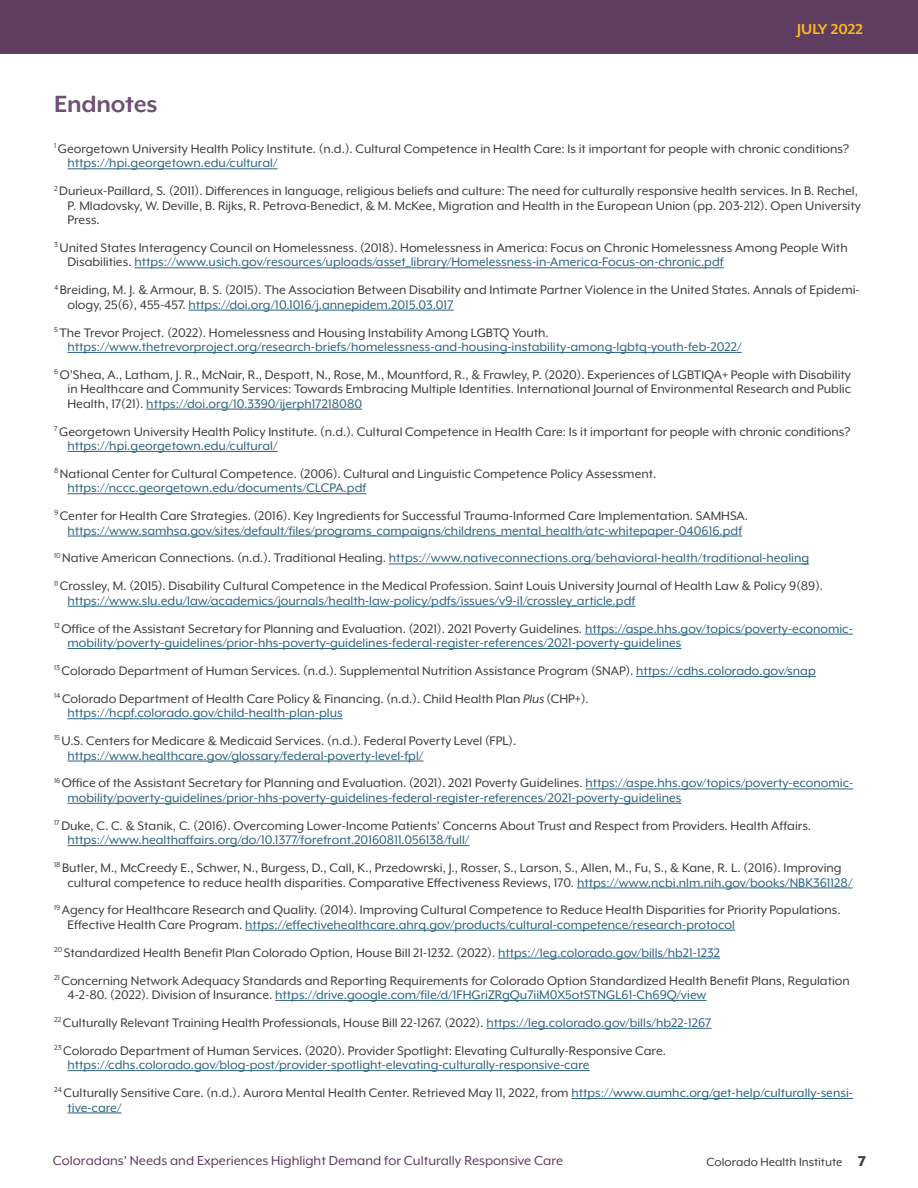
<style>
.page{position:relative;width:918px;height:1188px;background:#fff}
.page>*{position:absolute;margin:0;border:0;box-sizing:border-box;transform-origin:0 0}
.t1{font:700 27px "Mr Eaves XL Mod OT";letter-spacing:-.01em;color:#6f5071}
.t2{font:700 16.5px "Mr Eaves XL Mod OT";color:#fdb91b}
.t3{font:15px "Mr Eaves XL Mod OT";color:#5f3d61}
.t4{font:14.25px/27.9px "Mr Eaves XL Mod OT";color:#3e3e3f}
.t5{font:14.25px/27.9px "Mr Eaves XL Mod OT";color:#2e6380}
.t6{font:13.5px "Mr Eaves XL Mod OT";color:#3e3e3f}
.s1{color:#2e6380}
.s2{color:#3e3e3f}
.s3{font-style:italic}
.s4{font-weight:800;font-size:16.5px}
</style>
<div class="page">
<div style="left:0;top:0;width:918px;height:54px;background:#5f3d61"></div>
<hr style="left:68px;top:169px;width:210px;height:1px;background:#2e6380">
<hr style="left:134px;top:268px;width:590px;height:1px;background:#2e6380">
<hr style="left:189px;top:310px;width:265px;height:1px;background:#2e6380">
<hr style="left:68px;top:352px;width:674px;height:1px;background:#2e6380">
<hr style="left:146px;top:409px;width:216px;height:1px;background:#2e6380">
<hr style="left:68px;top:451px;width:210px;height:1px;background:#2e6380">
<hr style="left:68px;top:493px;width:298px;height:1px;background:#2e6380">
<hr style="left:68px;top:536px;width:674px;height:1px;background:#2e6380">
<hr style="left:389px;top:564px;width:420px;height:1px;background:#2e6380">
<hr style="left:68px;top:606px;width:567px;height:1px;background:#2e6380">
<hr style="left:585px;top:634px;width:268px;height:1px;background:#2e6380">
<hr style="left:68px;top:648px;width:613px;height:1px;background:#2e6380">
<hr style="left:636px;top:676px;width:180px;height:1px;background:#2e6380">
<hr style="left:68px;top:718px;width:275px;height:1px;background:#2e6380">
<hr style="left:68px;top:761px;width:355px;height:1px;background:#2e6380">
<hr style="left:585px;top:789px;width:268px;height:1px;background:#2e6380">
<hr style="left:68px;top:803px;width:613px;height:1px;background:#2e6380">
<hr style="left:68px;top:845px;width:402px;height:1px;background:#2e6380">
<hr style="left:577px;top:888px;width:276px;height:1px;background:#2e6380">
<hr style="left:245px;top:930px;width:490px;height:1px;background:#2e6380">
<hr style="left:498px;top:958px;width:222px;height:1px;background:#2e6380">
<hr style="left:275px;top:1000px;width:432px;height:1px;background:#2e6380">
<hr style="left:486px;top:1028px;width:225px;height:1px;background:#2e6380">
<hr style="left:68px;top:1070px;width:522px;height:1px;background:#2e6380">
<hr style="left:571px;top:1098px;width:282px;height:1px;background:#2e6380">
<hr style="left:68px;top:1113px;width:54px;height:1px;background:#2e6380">
<h1 class="t1" style="left:54px;top:90px;width:105px">Endnotes</h1>
<p class="t2" style="left:797px;top:21px;width:67px">JULY 2022</p>
<p class="t4" style="left:67px;top:142px;width:783px;line-height:14.4px;text-indent:-13px"><sup>1</sup> Georgetown University Health Policy Institute. (n.d.). Cultural Competence in Health Care: Is it important for people with chronic conditions? <span class="s1">https://hpi.georgetown.edu/cultural/</span></p>
<p class="t4" style="left:68px;top:184px;width:795px;line-height:14.4px;text-indent:-14px"><sup>2</sup> Durieux-Paillard, S. (2011). Differences in language, religious beliefs and culture: The need for culturally responsive health services. In B. Rechel,<br>P. Mladovsky, W. Deville, B. Rijks, R. Petrova-Benedict, &amp; M. McKee, Migration and Health in the European Union (pp. 203-212). Open University<br>Press.</p>
<p class="t4" style="left:68px;top:241px;width:782px;line-height:14.4px;text-indent:-14px"><sup>3</sup> United States Interagency Council on Homelessness. (2018). Homelessness in America: Focus on Chronic Homelessness Among People With<br>Disabilities. <span class="s1">https://www.usich.gov/resources/uploads/asset_library/Homelessness-in-America-Focus-on-chronic.pdf</span></p>
<p class="t4" style="left:67px;top:283px;width:794px;line-height:14.4px;text-indent:-13px"><sup>4</sup> Breiding, M. J. &amp; Armour, B. S. (2015). The Association Between Disability and Intimate Partner Violence in the United States. Annals of Epidemi&shy;ology, 25(6), 455-457. <span class="s1">https://doi.org/10.1016/j.annepidem.2015.03.017</span></p>
<p class="t5" style="left:67px;top:325px;width:676px;line-height:14.4px;text-indent:-13px"><sup>5</sup> <span class="s2">The Trevor Project. (2022). Homelessness and Housing Instability Among LGBTQ Youth. </span>https://www.thetrevorproject.org/research-briefs/homelessness-and-housing-instability-among-lgbtq-youth-feb-2022/</p>
<p class="t4" style="left:68px;top:367px;width:785px;line-height:14.4px;text-align:justify;text-indent:-14px"><sup>6</sup> O’Shea, A., Latham, J. R., McNair, R., Despott, N., Rose, M., Mountford, R., &amp; Frawley, P. (2020). Experiences of LGBTIQA+ People with Disability in Healthcare and Community Services: Towards Embracing Multiple Identities. International Journal of Environmental Research and Public Health, 17(21). <span class="s1">https://doi.org/10.3390/ijerph17218080</span></p>
<p class="t4" style="left:68px;top:424px;width:785px;line-height:14.4px;text-indent:-14px"><sup>7</sup> Georgetown University Health Policy Institute. (n.d.). Cultural Competence in Health Care: Is it important for people with chronic conditions? <span class="s1">https://hpi.georgetown.edu/cultural/</span></p>
<p class="t4" style="left:68px;top:466px;width:590px;line-height:14.4px;text-indent:-14px"><sup>8</sup> National Center for Cultural Competence. (2006). Cultural and Linguistic Competence Policy Assessment. <span class="s1">https://nccc.georgetown.edu/documents/CLCPA.pdf</span></p>
<p class="t5" style="left:54px;top:509px;width:696px;line-height:14.4px;text-align:center"><sup>9</sup> <span class="s2">Center for Health Care Strategies. (2016). Key Ingredients for Successful Trauma-Informed Care Implementation. SAMHSA. </span>https://www.samhsa.gov/sites/default/files/programs_campaigns/childrens_mental_health/atc-whitepaper-040616.pdf</p>
<p class="t4" style="left:54px;top:544px;width:771px"><sup>10</sup> Native American Connections. (n.d.). Traditional Healing. <span class="s1">https://www.nativeconnections.org/behavioral-health/traditional-healing<br></span><sup>11</sup> Crossley, M. (2015). Disability Cultural Competence in the Medical Profession. Saint Louis University Journal of Health Law &amp; Policy 9(89).</p>
<p class="t5" style="left:54px;top:587px;width:800px;text-indent:13px">https://www.slu.edu/law/academics/journals/health-law-policy/pdfs/issues/v9-i1/crossley_article.pdf<br><sup>12</sup> <span class="s2">Office of the Assistant Secretary for Planning and Evaluation. (2021). 2021 Poverty Guidelines.</span> https://aspe.hhs.gov/topics/poverty-economic-</p>
<p class="t4" style="left:54px;top:629px;width:763px;text-indent:14px"><span class="s1">mobility/poverty-guidelines/prior-hhs-poverty-guidelines-federal-register-references/2021-poverty-guidelines<br></span><sup>13</sup> Colorado Department of Human Services. (n.d.). Supplemental Nutrition Assistance Program (SNAP). <span class="s1">https://cdhs.colorado.gov/snap<br></span><sup>14</sup> Colorado Department of Health Care Policy &amp; Financing. (n.d.). Child Health Plan <span class="s3">Plus</span> (CHP+).</p>
<p class="t4" style="left:54px;top:699px;width:464px;text-indent:13px"><span class="s1">https://hcpf.colorado.gov/child-health-plan-plus<br></span><sup>15</sup> U.S. Centers for Medicare &amp; Medicaid Services. (n.d.). Federal Poverty Level (FPL).</p>
<p class="t5" style="left:54px;top:741px;width:801px;text-indent:14px">https://www.healthcare.gov/glossary/federal-poverty-level-fpl/<br><sup>16</sup> <span class="s2">Office of the Assistant Secretary for Planning and Evaluation. (2021). 2021 Poverty Guidelines.</span> https://aspe.hhs.gov/topics/poverty-economic-</p>
<p class="t4" style="left:54px;top:784px;width:759px;text-indent:13px"><span class="s1">mobility/poverty-guidelines/prior-hhs-poverty-guidelines-federal-register-references/2021-poverty-guidelines<br></span><sup>17</sup> Duke, C. C. &amp; Stanik, C. (2016). Overcoming Lower-Income Patients’ Concerns About Trust and Respect from Providers. Health Affairs.</p>
<p class="t4" style="left:54px;top:826px;width:789px;text-indent:13px"><span class="s1">https://www.healthaffairs.org/do/10.1377/forefront.20160811.056138/full/<br></span><sup>18</sup> Butler, M., McCreedy E., Schwer, N., Burgess, D., Call, K., Przedowrski, J., Rosser, S., Larson, S., Allen, M., Fu, S., &amp; Kane, R. L. (2016). Improving</p>
<p class="t4" style="left:54px;top:868px;width:800px;text-indent:13px">cultural competence to reduce health disparities. Comparative Effectiveness Reviews, 170. <span class="s1">https://www.ncbi.nlm.nih.gov/books/NBK361128/<br></span><sup>19</sup> Agency for Healthcare Research and Quality. (2014). Improving Cultural Competence to Reduce Health Disparities for Priority Populations.</p>
<p class="t4" style="left:54px;top:911px;width:797px;text-indent:13px">Effective Health Care Program. <span class="s1">https://effectivehealthcare.ahrq.gov/products/cultural-competence/research-protocol<br></span><sup>20</sup> Standardized Health Benefit Plan Colorado Option, House Bill 21-1232. (2022). <span class="s1">https://leg.colorado.gov/bills/hb21-1232<br></span><sup>21</sup> Concerning Network Adequacy Standards and Reporting Requirements for Colorado Option Standardized Health Benefit Plans, Regulation</p>
<p class="t4" style="left:54px;top:981px;width:659px;text-indent:14px">4-2-80. (2022). Division of Insurance. <span class="s1">https://drive.google.com/file/d/1FHGriZRgQu7iiM0X5otSTNGL61-Ch69Q/view<br></span><sup>22</sup> Culturally Relevant Training Health Professionals, House Bill 22-1267. (2022). <span class="s1">https://leg.colorado.gov/bills/hb22-1267<br></span><sup>23</sup> Colorado Department of Human Services. (2020). Provider Spotlight: Elevating Culturally-Responsive Care.</p>
<p class="t5" style="left:54px;top:1051px;width:801px;text-indent:13px">https://cdhs.colorado.gov/blog-post/provider-spotlight-elevating-culturally-responsive-care<br><sup>24</sup> <span class="s2">Culturally Sensitive Care. (n.d.). Aurora Mental Health Center. Retrieved May 11, 2022, from</span> https://www.aumhc.org/get-help/culturally-sensi-</p>
<p class="t5" style="left:68px;top:1093px;width:56px">tive-care/</p>
<p class="t3" style="left:53px;top:1153px;width:512px">Coloradans’ Needs and Experiences Highlight Demand for Culturally Responsive Care</p>
<p class="t6" style="left:707px;top:1155px;width:161px">Colorado Health Institute <span class="s4">7</span></p>
</div>
